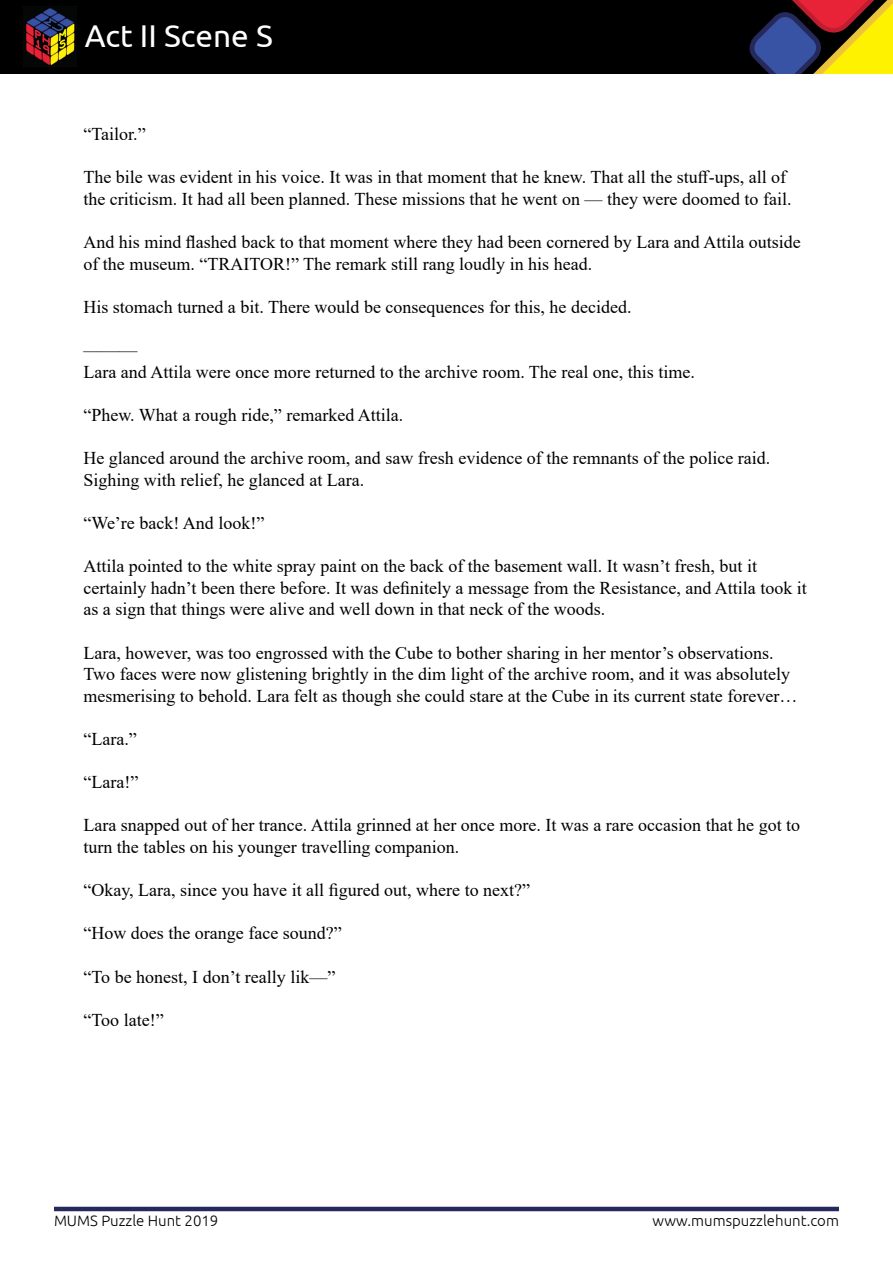
<style>
.page{position:relative;width:893px;height:1263px;background:#fff}
.page>*{position:absolute;margin:0;border:0;box-sizing:border-box;transform-origin:0 0}
.t1{font:31.5px "Ubuntu";color:#fff}
.t2{font:18px/21.6px "Times New Roman";color:#000}
.t3{font:300 15px "Ubuntu";color:#000}
</style>
<div class="page">
<div style="left:0;top:0;width:893px;height:73px;background:#000"></div>
<svg style="left:749px;top:0;width:144px;height:73px"></svg>
<img style="left:26px;top:8px;width:49px;height:57px">
<hr style="left:54px;top:1207px;width:785px;height:4px;background:#26295c">
<p class="t1" style="left:85px;top:17px;width:190px">Act II Scene S</p>
<p class="t2" style="left:83px;top:123px;width:64px">“Tailor.”</p>
<p class="t2" style="left:83px;top:166px;width:710px">The bile was evident in his voice. It was in that moment that he knew. That all the stuff-ups, all of the criticism. It had all been planned. These missions that he went on — they were doomed to fail.</p>
<p class="t2" style="left:83px;top:231px;width:719px">And his mind flashed back to that moment where they had been cornered by Lara and Attila outside of the museum. “TRAITOR!” The remark still rang loudly in his head.</p>
<p class="t2" style="left:83px;top:295px;width:550px">His stomach turned a bit. There would be consequences for this, he decided.</p>
<p class="t2" style="left:83px;top:339px;width:56px">———</p>
<p class="t2" style="left:83px;top:360px;width:613px">Lara and Attila were once more returned to the archive room. The real one, this time.</p>
<p class="t2" style="left:83px;top:403px;width:321px">“Phew. What a rough ride,” remarked Attila.</p>
<p class="t2" style="left:83px;top:447px;width:688px">He glanced around the archive room, and saw fresh evidence of the remnants of the police raid.<br>Sighing with relief, he glanced at Lara.</p>
<p class="t2" style="left:83px;top:511px;width:182px">“We’re back! And look!”</p>
<p class="t2" style="left:83px;top:555px;width:725px">Attila pointed to the white spray paint on the back of the basement wall. It wasn’t fresh, but it certainly hadn’t been there before. It was definitely a message from the Resistance, and Attila took it as a sign that things were alive and well down in that neck of the woods.</p>
<p class="t2" style="left:83px;top:641px;width:715px">Lara, however, was too engrossed with the Cube to bother sharing in her mentor’s observations.<br>Two faces were now glistening brightly in the dim light of the archive room, and it was absolutely mesmerising to behold. Lara felt as though she could stare at the Cube in its current state forever…</p>
<p class="t2" style="left:83px;top:727px;width:55px">“Lara.”</p>
<p class="t2" style="left:83px;top:771px;width:56px">“Lara!”</p>
<p class="t2" style="left:83px;top:814px;width:718px">Lara snapped out of her trance. Attila grinned at her once more. It was a rare occasion that he got to turn the tables on his younger travelling companion.</p>
<p class="t2" style="left:83px;top:879px;width:448px">“Okay, Lara, since you have it all figured out, where to next?”</p>
<p class="t2" style="left:83px;top:922px;width:260px">“How does the orange face sound?”</p>
<p class="t2" style="left:83px;top:965px;width:253px">“To be honest, I don’t really lik—”</p>
<p class="t2" style="left:83px;top:1008px;width:82px">“Too late!”</p>
<p class="t3" style="left:54px;top:1211px;width:166px">MUMS Puzzle Hunt 2019</p>
<p class="t3" style="left:652px;top:1211px;width:188px">www.mumspuzzlehunt.com</p>
</div>
